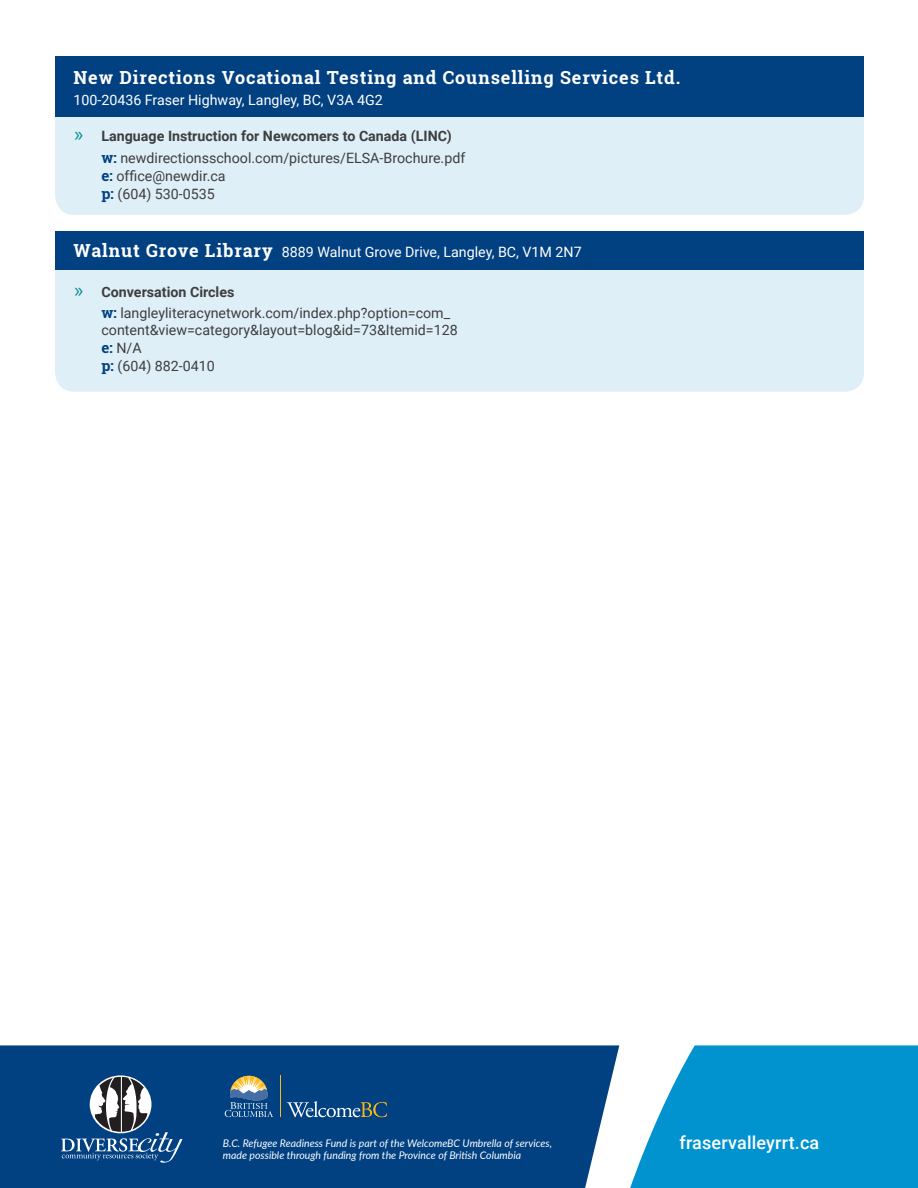
<style>
.page{position:relative;width:918px;height:1188px;background:#fff}
.page>*{position:absolute;margin:0;border:0;box-sizing:border-box;transform-origin:0 0}
.t1{font:700 18px "Roboto Slab";letter-spacing:.05em;color:#fff}
.t2{font:500 18px "Roboto";letter-spacing:.01em;color:#fff}
.t3{font:14.25px/18px "Roboto";color:#3e3e3f}
.t4{font:14.25px "Roboto";color:#fff}
.t5{font:italic 10.5px/12.6px "Lato";color:#fff}
.s1{font-family:"Myriad Pro";font-size:21px;color:#00898b}
.s2{font-weight:700}
.s3{font-family:"Roboto Slab";font-weight:700;font-size:15px;color:#014081}
.s4{font-family:"Roboto Slab";font-weight:700;font-size:18px}
</style>
<div class="page">
<div style="left:55px;top:56px;width:809px;height:159px;background:#dfeff8;border-radius:19px"></div>
<div style="left:55px;top:231px;width:809px;height:161px;background:#dfeff8;border-radius:19px"></div>
<div style="left:55px;top:56px;width:809px;height:61px;background:#014081"></div>
<div style="left:55px;top:231px;width:809px;height:39px;background:#014081"></div>
<div style="left:0;top:1045px;width:619px;height:143px;background:#014081"></div>
<svg style="left:630px;top:1045px;width:288px;height:143px;background:#1b9ed5"></svg>
<svg style="left:287px;top:1101px;width:100px;height:16px;background:#3f6a8f"></svg>
<hr style="left:280px;top:1076px;width:1px;height:41px;background:#fcb814">
<svg style="left:225px;top:1076px;width:48px;height:41px;background:#537590"></svg>
<svg style="left:61px;top:1077px;width:122px;height:86px;background:#39638f"></svg>
<p class="t1" style="left:73px;top:65px;width:608px">New Directions Vocational Testing and Counselling Services Ltd.</p>
<p class="t4" style="left:73px;top:90px;width:311px">100-20436 Fraser Highway, Langley, BC, V3A 4G2</p>
<p class="t3" style="left:102px;top:125px;width:365px;line-height:21.3px;text-indent:-27px"><span class="s1">»</span> <span class="s2">Language Instruction for Newcomers to Canada (LINC) </span><span class="s3">w:</span> newdirectionsschool.com/pictures/ELSA-Brochure.pdf</p>
<p class="t3" style="left:102px;top:166px;width:126px"><span class="s3">e:</span> office@newdir.ca <span class="s3">p:</span> (604) 530-0535</p>
<p class="t4" style="left:73px;top:242px;width:510px"><span class="s4">Walnut Grove Library</span> 8889 Walnut Grove Drive, Langley, BC, V1M 2N7</p>
<p class="t3" style="left:102px;top:280px;width:350px;line-height:21.3px;text-indent:-27px"><span class="s1">»</span> <span class="s2">Conversation Circles<br></span><span class="s3">w:</span> langleyliteracynetwork.com/index.php?option=com_</p>
<p class="t3" style="left:102px;top:320px;width:358px">content&amp;view=category&amp;layout=blog&amp;id=73&amp;Itemid=128 <span class="s3">e:</span> N/A<br><span class="s3">p:</span> (604) 882-0410</p>
<p class="t5" style="left:223px;top:1136px;width:331px">B.C. Refugee Readiness Fund is part of the WelcomeBC Umbrella of services, made possible through funding from the Province of British Columbia</p>
<p class="t2" style="left:679px;top:1130px;width:141px">fraservalleyrrt.ca</p>
</div>
